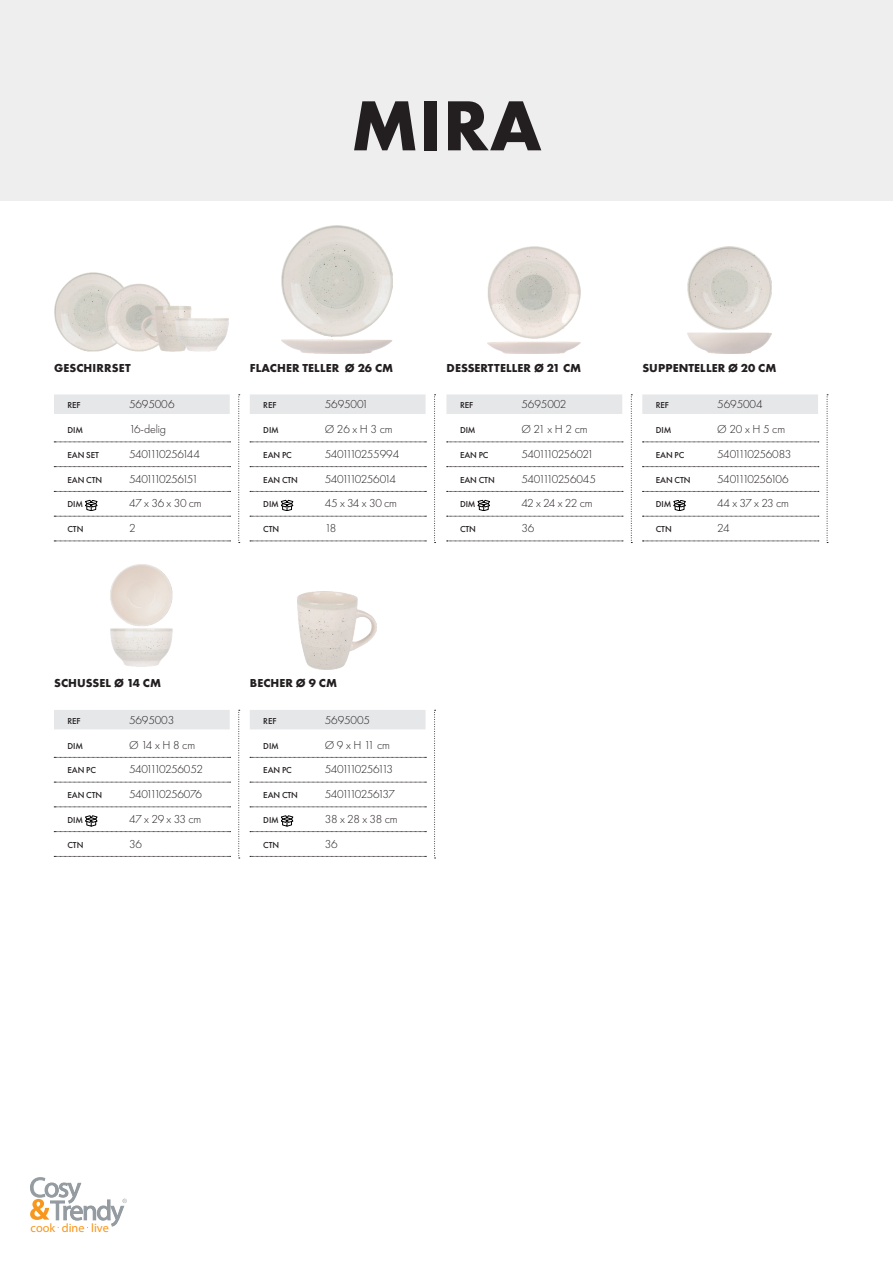
<style>
.page{position:relative;width:893px;height:1263px;background:#fff}
.page>*{position:absolute;margin:0;border:0;box-sizing:border-box;transform-origin:0 0}
.t1{font:700 73.5px "Futura PT";color:#231f20}
.t2{font:12.3px "Myriad Pro";color:#f7971d}
.t3{font:300 12px "Futura PT";letter-spacing:-.045em;color:#231f20}
.t4{font:700 12px "Futura PT";letter-spacing:.01em;color:#231f20}
.t5{font:300 12px "Futura PT";letter-spacing:-.09em;color:#231f20}
.t6{font:300 12px "Futura PT";letter-spacing:-.01em;color:#231f20}
.t7{font:300 12px "Futura PT";letter-spacing:-.12em;color:#231f20}
.t8{font:300 12px "Futura PT";letter-spacing:-.135em;color:#231f20}
.t9{font:500 9px "Futura PT";letter-spacing:-.01em;color:#231f20}
</style>
<div class="page">
<svg style="left:30px;top:1177px;width:97px;height:51px"></svg>
<div style="left:0;top:0;width:893px;height:201px;background:#eeeeef"></div>
<svg style="left:238px;top:394px;width:2px;height:149px"></svg>
<div style="left:54px;top:394px;width:176px;height:20px;background:#e6e7e9"></div>
<svg style="left:54px;top:442px;width:177px;height:1px"></svg>
<svg style="left:54px;top:466px;width:177px;height:1px"></svg>
<svg style="left:54px;top:491px;width:177px;height:1px"></svg>
<svg style="left:54px;top:541px;width:177px;height:1px"></svg>
<svg style="left:54px;top:500px;width:177px;height:17px"></svg>
<svg style="left:434px;top:394px;width:2px;height:149px"></svg>
<img style="left:281px;top:225px;width:112px;height:129px">
<div style="left:250px;top:394px;width:176px;height:20px;background:#e6e7e9"></div>
<svg style="left:250px;top:442px;width:176px;height:1px"></svg>
<svg style="left:250px;top:466px;width:176px;height:1px"></svg>
<svg style="left:250px;top:491px;width:176px;height:1px"></svg>
<svg style="left:250px;top:541px;width:176px;height:1px"></svg>
<svg style="left:250px;top:500px;width:176px;height:17px"></svg>
<svg style="left:631px;top:394px;width:1px;height:149px"></svg>
<img style="left:487px;top:247px;width:93px;height:107px">
<div style="left:446px;top:394px;width:176px;height:20px;background:#e6e7e9"></div>
<svg style="left:447px;top:442px;width:176px;height:1px"></svg>
<svg style="left:447px;top:466px;width:176px;height:1px"></svg>
<svg style="left:447px;top:491px;width:176px;height:1px"></svg>
<svg style="left:447px;top:541px;width:176px;height:1px"></svg>
<svg style="left:447px;top:500px;width:176px;height:17px"></svg>
<svg style="left:827px;top:394px;width:1px;height:149px"></svg>
<img style="left:688px;top:247px;width:83px;height:107px">
<div style="left:642px;top:394px;width:176px;height:20px;background:#e6e7e9"></div>
<svg style="left:642px;top:442px;width:177px;height:1px"></svg>
<svg style="left:642px;top:466px;width:177px;height:1px"></svg>
<svg style="left:642px;top:491px;width:177px;height:1px"></svg>
<svg style="left:642px;top:541px;width:177px;height:1px"></svg>
<svg style="left:642px;top:500px;width:177px;height:17px"></svg>
<svg style="left:238px;top:710px;width:2px;height:149px"></svg>
<img style="left:110px;top:564px;width:63px;height:103px">
<div style="left:54px;top:710px;width:176px;height:19px;background:#e6e7e9"></div>
<svg style="left:54px;top:757px;width:177px;height:1px"></svg>
<svg style="left:54px;top:782px;width:177px;height:1px"></svg>
<svg style="left:54px;top:807px;width:177px;height:1px"></svg>
<svg style="left:54px;top:856px;width:177px;height:1px"></svg>
<svg style="left:54px;top:815px;width:177px;height:17px"></svg>
<svg style="left:434px;top:710px;width:2px;height:149px"></svg>
<img style="left:298px;top:591px;width:78px;height:78px">
<div style="left:250px;top:710px;width:176px;height:19px;background:#e6e7e9"></div>
<svg style="left:250px;top:757px;width:176px;height:1px"></svg>
<svg style="left:250px;top:782px;width:176px;height:1px"></svg>
<svg style="left:250px;top:807px;width:176px;height:1px"></svg>
<svg style="left:250px;top:856px;width:176px;height:1px"></svg>
<svg style="left:250px;top:815px;width:176px;height:17px"></svg>
<img style="left:54px;top:273px;width:175px;height:79px">
<h1 class="t1" style="left:351px;top:78px;width:192px">MIRA</h1>
<p class="t4" style="left:54px;top:360px;width:78px">GESCHIRRSET</p>
<p class="t9" style="left:68px;top:400px;width:15px">REF</p>
<p class="t6" style="left:129px;top:398px;width:47px">5695006</p>
<p class="t9" style="left:68px;top:425px;width:17px">DIM</p>
<p class="t3" style="left:129px;top:422px;width:39px">16-delig</p>
<p class="t9" style="left:68px;top:449px;width:33px">EAN SET</p>
<p class="t5" style="left:129px;top:447px;width:72px">5401110256144</p>
<p class="t9" style="left:68px;top:474px;width:36px">EAN CTN</p>
<p class="t7" style="left:129px;top:472px;width:71px">5401110256151</p>
<p class="t9" style="left:68px;top:499px;width:17px">DIM</p>
<p class="t3" style="left:129px;top:497px;width:74px">47 x 36 x 30 cm</p>
<p class="t9" style="left:68px;top:524px;width:17px">CTN</p>
<p class="t3" style="left:129px;top:521px;width:8px">2</p>
<p class="t4" style="left:250px;top:360px;width:145px">FLACHER TELLER Ø 26 CM</p>
<p class="t9" style="left:263px;top:400px;width:15px">REF</p>
<p class="t6" style="left:325px;top:398px;width:45px">5695001</p>
<p class="t9" style="left:263px;top:425px;width:17px">DIM</p>
<p class="t3" style="left:325px;top:422px;width:69px">Ø 26 x H 3 cm</p>
<p class="t9" style="left:263px;top:449px;width:30px">EAN PC</p>
<p class="t3" style="left:325px;top:447px;width:76px">5401110255994</p>
<p class="t9" style="left:263px;top:474px;width:36px">EAN CTN</p>
<p class="t5" style="left:325px;top:472px;width:73px">5401110256014</p>
<p class="t9" style="left:263px;top:499px;width:17px">DIM</p>
<p class="t3" style="left:325px;top:497px;width:74px">45 x 34 x 30 cm</p>
<p class="t9" style="left:263px;top:524px;width:17px">CTN</p>
<p class="t3" style="left:325px;top:521px;width:13px">18</p>
<p class="t4" style="left:447px;top:360px;width:136px">DESSERTTELLER Ø 21 CM</p>
<p class="t9" style="left:460px;top:400px;width:15px">REF</p>
<p class="t6" style="left:521px;top:398px;width:46px">5695002</p>
<p class="t9" style="left:460px;top:425px;width:17px">DIM</p>
<p class="t3" style="left:521px;top:422px;width:68px">Ø 21 x H 2 cm</p>
<p class="t9" style="left:460px;top:449px;width:30px">EAN PC</p>
<p class="t3" style="left:521px;top:447px;width:74px">5401110256021</p>
<p class="t9" style="left:460px;top:474px;width:36px">EAN CTN</p>
<p class="t3" style="left:521px;top:472px;width:76px">5401110256045</p>
<p class="t9" style="left:460px;top:499px;width:17px">DIM</p>
<p class="t3" style="left:521px;top:497px;width:73px">42 x 24 x 22 cm</p>
<p class="t9" style="left:460px;top:524px;width:17px">CTN</p>
<p class="t3" style="left:521px;top:521px;width:15px">36</p>
<p class="t4" style="left:642px;top:360px;width:136px">SUPPENTELLER Ø 20 CM</p>
<p class="t9" style="left:656px;top:400px;width:15px">REF</p>
<p class="t6" style="left:717px;top:398px;width:47px">5695004</p>
<p class="t9" style="left:656px;top:425px;width:17px">DIM</p>
<p class="t3" style="left:717px;top:422px;width:69px">Ø 20 x H 5 cm</p>
<p class="t9" style="left:656px;top:449px;width:30px">EAN PC</p>
<p class="t3" style="left:717px;top:447px;width:76px">5401110256083</p>
<p class="t9" style="left:656px;top:474px;width:36px">EAN CTN</p>
<p class="t5" style="left:717px;top:472px;width:73px">5401110256106</p>
<p class="t9" style="left:656px;top:499px;width:17px">DIM</p>
<p class="t3" style="left:717px;top:497px;width:73px">44 x 37 x 23 cm</p>
<p class="t9" style="left:656px;top:524px;width:17px">CTN</p>
<p class="t3" style="left:717px;top:521px;width:14px">24</p>
<p class="t4" style="left:54px;top:675px;width:108px">SCHUSSEL Ø 14 CM</p>
<p class="t9" style="left:68px;top:715px;width:15px">REF</p>
<p class="t6" style="left:129px;top:713px;width:47px">5695003</p>
<p class="t9" style="left:68px;top:740px;width:17px">DIM</p>
<p class="t3" style="left:129px;top:738px;width:68px">Ø 14 x H 8 cm</p>
<p class="t9" style="left:68px;top:765px;width:30px">EAN PC</p>
<p class="t3" style="left:129px;top:763px;width:75px">5401110256052</p>
<p class="t9" style="left:68px;top:790px;width:36px">EAN CTN</p>
<p class="t3" style="left:129px;top:787px;width:75px">5401110256076</p>
<p class="t9" style="left:68px;top:814px;width:17px">DIM</p>
<p class="t3" style="left:129px;top:812px;width:74px">47 x 29 x 33 cm</p>
<p class="t9" style="left:68px;top:839px;width:17px">CTN</p>
<p class="t3" style="left:129px;top:837px;width:15px">36</p>
<p class="t4" style="left:250px;top:675px;width:89px">BECHER Ø 9 CM</p>
<p class="t9" style="left:263px;top:715px;width:15px">REF</p>
<p class="t6" style="left:325px;top:713px;width:47px">5695005</p>
<p class="t9" style="left:263px;top:740px;width:17px">DIM</p>
<p class="t3" style="left:325px;top:738px;width:67px">Ø 9 x H 11 cm</p>
<p class="t9" style="left:263px;top:765px;width:30px">EAN PC</p>
<p class="t8" style="left:325px;top:763px;width:70px">5401110256113</p>
<p class="t9" style="left:263px;top:790px;width:36px">EAN CTN</p>
<p class="t5" style="left:325px;top:787px;width:72px">5401110256137</p>
<p class="t9" style="left:263px;top:814px;width:17px">DIM</p>
<p class="t3" style="left:325px;top:812px;width:74px">38 x 28 x 38 cm</p>
<p class="t9" style="left:263px;top:839px;width:17px">CTN</p>
<p class="t3" style="left:325px;top:837px;width:15px">36</p>
<p class="t2" style="left:31px;top:1220px;width:80px">cook dine live</p>
</div>
